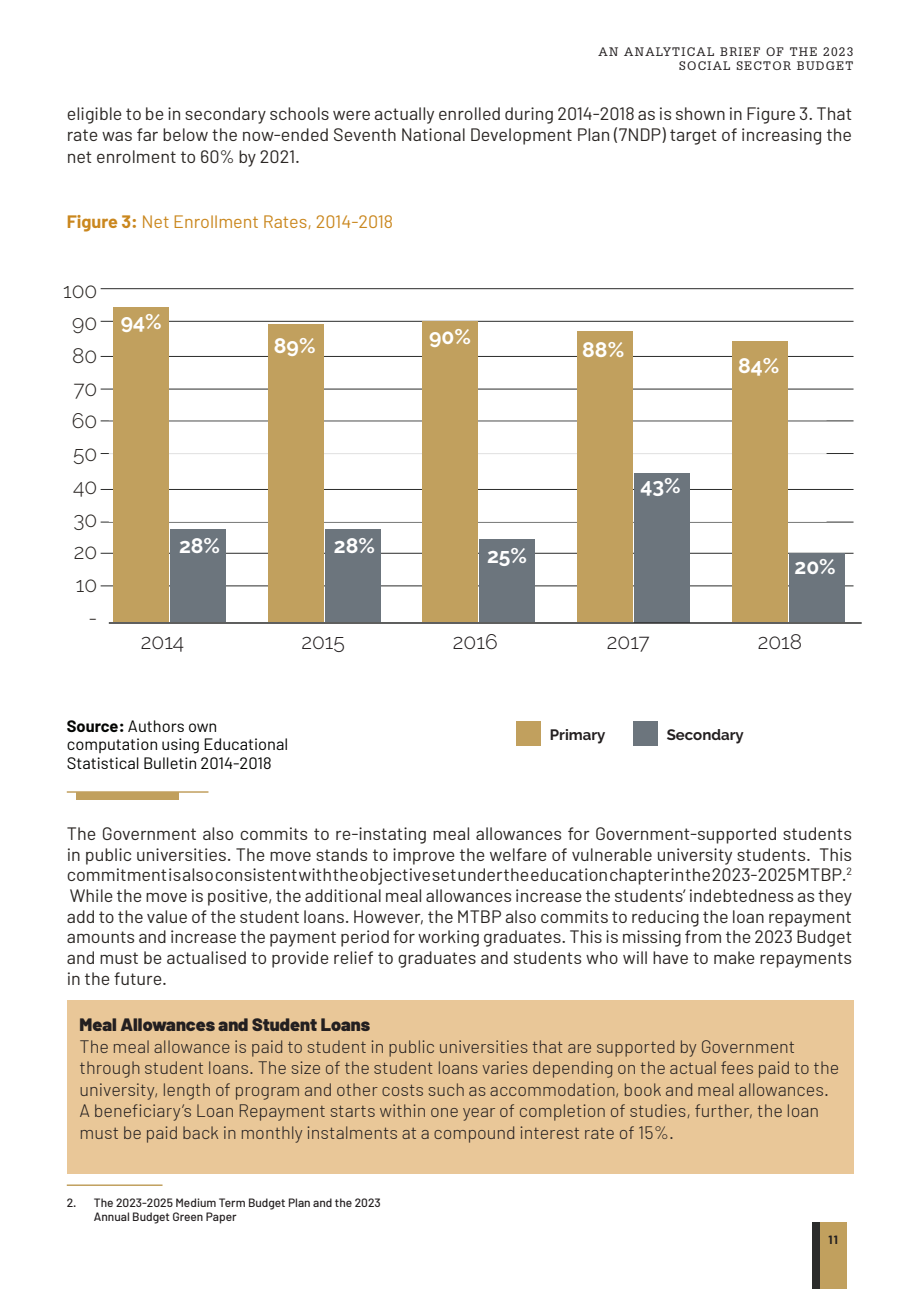
<style>
.page{position:relative;width:919px;height:1289px;background:#fff}
.page>*{position:absolute;margin:0;border:0;box-sizing:border-box;transform-origin:0 0}
.t1{font:700 21px "Raleway";color:#fff}
.t2{font:300 21px/32.7px "Raleway";color:#2a2623;text-align:right}
.t3{font:300 21px "Raleway";color:#231f20}
.t4{font:18px/20.7px "Barlow";color:#2a2623;text-align:justify}
.t5{font:300 18px/21.6px "Barlow";color:#231f20}
.t6{font:18px "Barlow";color:#ca871e}
.t7{font:900 18px "Barlow";color:#231f20}
.t8{font:16.5px/18.1px "Barlow";color:#040503}
.t9{font:700 15px "Raleway";color:#231f20}
.t10{font:500 12px/14.4px "Barlow";color:#231f20}
.t11{font:12px/14.4px "AG Gloria C";letter-spacing:.1em;color:#231f20;text-align:right}
.t12{font:700 12px "Barlow";color:#231f20}
.s1{font-weight:700}
</style>
<div class="page">
<hr style="left:101px;top:585px;width:752px;height:1px;background:#2b2c2b">
<hr style="left:101px;top:522px;width:752px;height:1px;background:#2b2c2b">
<hr style="left:101px;top:453px;width:752px;height:1px;background:#2b2c2b">
<hr style="left:101px;top:389px;width:752px;height:1px;background:#2b2c2b">
<hr style="left:101px;top:321px;width:752px;height:1px;background:#2b2c2b">
<hr style="left:101px;top:553px;width:752px;height:1px;background:#2b2c2b">
<hr style="left:101px;top:489px;width:752px;height:1px;background:#2b2c2b">
<hr style="left:101px;top:420px;width:752px;height:1px;background:#2b2c2b">
<hr style="left:101px;top:356px;width:752px;height:1px;background:#2b2c2b">
<hr style="left:101px;top:288px;width:752px;height:1px;background:#2b2c2b">
<hr style="left:109px;top:453px;width:717px;height:1px;background:#fff">
<hr style="left:67px;top:791px;width:141px;height:1px;background:#c1a05e">
<div style="left:113px;top:307px;width:55px;height:315px;background:#c1a05e"></div>
<div style="left:422px;top:321px;width:56px;height:301px;background:#c1a05e"></div>
<div style="left:268px;top:324px;width:55px;height:298px;background:#c1a05e"></div>
<div style="left:577px;top:332px;width:55px;height:290px;background:#c1a05e"></div>
<div style="left:732px;top:341px;width:55px;height:281px;background:#c1a05e"></div>
<div style="left:170px;top:529px;width:56px;height:93px;background:#6c757d"></div>
<div style="left:480px;top:539px;width:55px;height:83px;background:#6c757d"></div>
<div style="left:325px;top:529px;width:55px;height:93px;background:#6c757d"></div>
<div style="left:634px;top:473px;width:55px;height:149px;background:#6c757d"></div>
<div style="left:789px;top:553px;width:55px;height:69px;background:#6c757d"></div>
<hr style="left:109px;top:622px;width:752px;height:1px;background:#2b2c2b">
<div style="left:517px;top:721px;width:24px;height:24px;background:#c1a05e"></div>
<div style="left:633px;top:721px;width:24px;height:24px;background:#6c757d"></div>
<div style="left:67px;top:1000px;width:786px;height:173px;background:#e9c798"></div>
<hr style="left:67px;top:1184px;width:95px;height:1px;background:#c1a05e">
<div style="left:76px;top:792px;width:103px;height:7px;background:#c1a05e"></div>
<div style="left:812px;top:1222px;width:26px;height:66px;background:#2b2c2b"></div>
<div style="left:820px;top:1222px;width:26px;height:66px;background:#c1a05e"></div>
<p class="t11" style="left:598px;top:44px;width:256px">AN ANALYTICAL BRIEF OF THE 2023<br>SOCIAL SECTOR BUDGET</p>
<p class="t4" style="left:67px;top:102px;width:786px;line-height:21.6px">eligible to be in secondary schools were actually enrolled during 2014-2018 as is shown in Figure 3. That rate was far below the now-ended Seventh National Development Plan (7NDP) target of increasing the net enrolment to 60% by 2021.</p>
<p class="t6" style="left:67px;top:210px;width:328px"><span class="s1">Figure 3:</span> Net Enrollment Rates, 2014-2018</p>
<p class="t2" style="left:63px;top:274px;width:36px">100<br>90<br>80<br>70<br>60<br>50<br>40<br>30<br>20<br>10 -</p>
<p class="t1" style="left:121px;top:310px;width:42px">94%</p>
<p class="t1" style="left:429px;top:324px;width:43px">90%</p>
<p class="t1" style="left:274px;top:333px;width:43px">89%</p>
<p class="t1" style="left:582px;top:337px;width:43px">88%</p>
<p class="t1" style="left:179px;top:533px;width:43px">28%</p>
<p class="t1" style="left:334px;top:533px;width:43px">28%</p>
<p class="t1" style="left:487px;top:543px;width:41px">25%</p>
<p class="t1" style="left:640px;top:473px;width:42px">43%</p>
<p class="t1" style="left:738px;top:353px;width:43px">84%</p>
<p class="t1" style="left:794px;top:554px;width:43px">20%</p>
<p class="t3" style="left:141px;top:629px;width:45px">2014</p>
<p class="t3" style="left:301px;top:629px;width:45px">2015</p>
<p class="t3" style="left:453px;top:629px;width:46px">2016</p>
<p class="t3" style="left:607px;top:629px;width:44px">2017</p>
<p class="t3" style="left:757px;top:629px;width:46px">2018</p>
<p class="t8" style="left:67px;top:716px;width:223px"><span class="s1">Source:</span> Authors own computation using Educational<br>Statistical Bulletin 2014-2018</p>
<p class="t9" style="left:550px;top:725px;width:57px">Primary</p>
<p class="t9" style="left:666px;top:725px;width:79px">Secondary</p>
<p class="t4" style="left:67px;top:822px;width:787px">The Government also commits to re-instating meal allowances for Government-supported students in public universities. The move stands to improve the welfare of vulnerable university students. This commitment is also consistent with the objective set under the education chapter in the 2023-2025 MTBP.<sup>2<br></sup>While the move is positive, the additional meal allowances increase the students’ indebtedness as they add to the value of the student loans. However, the MTBP also commits to reducing the loan repayment amounts and increase the payment period for working graduates. This is missing from the 2023 Budget and must be actualised to provide relief to graduates and students who will have to make repayments in the future.</p>
<p class="t7" style="left:80px;top:1013px;width:292px">Meal Allowances and Student Loans</p>
<p class="t5" style="left:80px;top:1034px;width:761px">The meal allowance is paid to student in public universities that are supported by Government through student loans. The size of the student loans varies depending on the actual fees paid to the university, length of program and other costs such as accommodation, book and meal allowances.<br>A beneficiary’s Loan Repayment starts within one year of completion of studies, further, the loan must be paid back in monthly instalments at a compound interest rate of 15%.</p>
<p class="t10" style="left:94px;top:1194px;width:288px;text-indent:-27px">2. The 2023-2025 Medium Term Budget Plan and the 2023<br>Annual Budget Green Paper</p>
<p class="t12" style="left:828px;top:1231px;width:11px">11</p>
</div>
